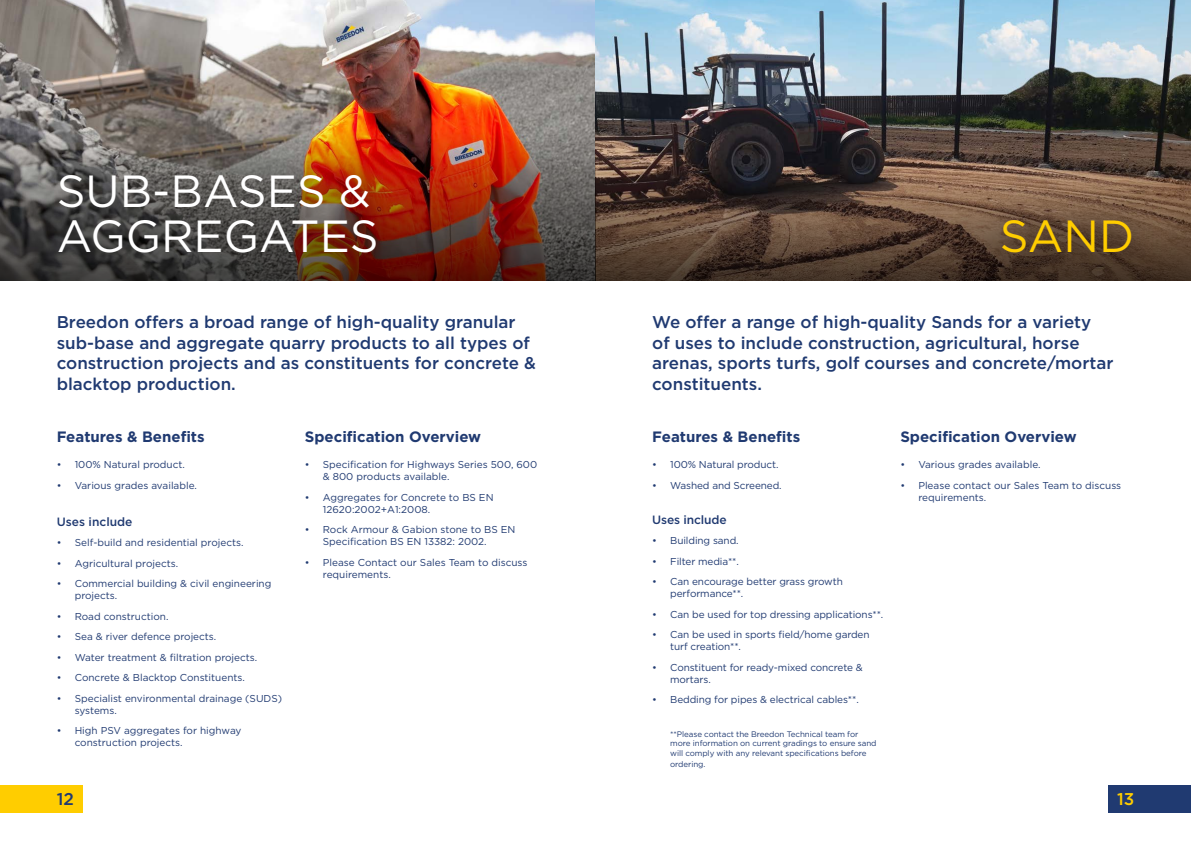
<style>
.page{position:relative;width:1191px;height:842px;background:#fff}
.page>*{position:absolute;margin:0;border:0;box-sizing:border-box;transform-origin:0 0}
.t1{font:45px/45px "Gotham";color:#fff}
.t2{font:45px "Gotham";color:#ffcd00}
.t3{font:500 17px/20.4px "Gotham";color:#203a71}
.t4{font:500 17px "Gotham";color:#ffcd00}
.t5{font:700 15px "Gotham";color:#203a71}
.t6{font:500 12px "Gotham";letter-spacing:-.005em;color:#203a71}
.t7{font:10px/12px "Gotham";color:#203a71}
.t8{font:8px/9.6px "Gotham";letter-spacing:-.01em;color:#203a71}
</style>
<div class="page">
<img style="left:0;top:0;width:1191px;height:99px">
<div style="left:0;top:785px;width:82px;height:27px;background:#ffcd00"></div>
<div style="left:1108px;top:785px;width:83px;height:27px;background:#203a71"></div>
<img style="left:0;top:57px;width:595px;height:224px">
<svg style="left:595px;top:99px;width:596px;height:182px;background:#4a3b32"></svg>
<div style="left:30px;top:144px;width:376px;height:140px;background:#000;opacity:.75"></div>
<div style="left:973px;top:190px;width:188px;height:93px;background:#000;opacity:.75"></div>
<h1 class="t1" style="left:57px;top:168px;width:323px">SUB-BASES &amp;<br>AGGREGATES</h1>
<h1 class="t2" style="left:999px;top:212px;width:136px">SAND</h1>
<h2 class="t3" style="left:57px;top:312px;width:481px">Breedon offers a broad range of high-quality granular sub-base and aggregate quarry products to all types of construction projects and as constituents for concrete &amp; blacktop production.</h2>
<h2 class="t3" style="left:652px;top:312px;width:463px">We offer a range of high-quality Sands for a variety<br>of uses to include construction, agricultural, horse arenas, sports turfs, golf courses and concrete/mortar constituents.</h2>
<h3 class="t5" style="left:57px;top:428px;width:149px">Features &amp; Benefits</h3>
<p class="t7" style="left:57px;top:458px;width:130px">• 100% Natural product.</p>
<p class="t7" style="left:57px;top:479px;width:142px">• Various grades available.</p>
<p class="t6" style="left:57px;top:515px;width:77px">Uses include</p>
<p class="t7" style="left:57px;top:537px;width:188px">• Self-build and residential projects.</p>
<p class="t7" style="left:57px;top:557px;width:123px">• Agricultural projects.</p>
<p class="t7" style="left:75px;top:578px;width:198px;text-indent:-18px">• Commercial building &amp; civil engineering projects.</p>
<p class="t7" style="left:57px;top:610px;width:113px">• Road construction.</p>
<p class="t7" style="left:57px;top:631px;width:161px">• Sea &amp; river defence projects.</p>
<p class="t7" style="left:57px;top:651px;width:202px">• Water treatment &amp; filtration projects.</p>
<p class="t7" style="left:57px;top:672px;width:190px">• Concrete &amp; Blacktop Constituents.</p>
<p class="t7" style="left:75px;top:692px;width:209px;text-indent:-18px">• Specialist environmental drainage (SUDS) systems.</p>
<p class="t7" style="left:75px;top:725px;width:168px;text-indent:-18px">• High PSV aggregates for highway construction projects.</p>
<h3 class="t5" style="left:305px;top:428px;width:178px">Specification Overview</h3>
<p class="t7" style="left:323px;top:458px;width:216px;text-indent:-18px">• Specification for Highways Series 500, 600 &amp; 800 products available.</p>
<p class="t7" style="left:323px;top:491px;width:172px;text-indent:-18px">• Aggregates for Concrete to BS EN<br>12620:2002+A1:2008.</p>
<p class="t7" style="left:323px;top:523px;width:194px;text-indent:-18px">• Rock Armour &amp; Gabion stone to BS EN<br>Specification BS EN 13382: 2002.</p>
<p class="t7" style="left:323px;top:556px;width:206px;text-indent:-18px">• Please Contact our Sales Team to discuss requirements.</p>
<h3 class="t5" style="left:652px;top:428px;width:149px">Features &amp; Benefits</h3>
<p class="t7" style="left:652px;top:458px;width:128px">• 100% Natural product.</p>
<p class="t7" style="left:652px;top:479px;width:131px">• Washed and Screened.</p>
<p class="t6" style="left:652px;top:512px;width:76px">Uses include</p>
<p class="t7" style="left:652px;top:534px;width:88px">• Building sand.</p>
<p class="t7" style="left:652px;top:555px;width:88px">• Filter media**.</p>
<p class="t7" style="left:670px;top:575px;width:174px;text-indent:-18px">• Can encourage better grass growth performance**.</p>
<p class="t7" style="left:652px;top:608px;width:233px">• Can be used for top dressing applications**.</p>
<p class="t7" style="left:670px;top:628px;width:201px;text-indent:-18px">• Can be used in sports field/home garden turf creation**.</p>
<p class="t7" style="left:670px;top:661px;width:194px;text-indent:-18px">• Constituent for ready-mixed concrete &amp; mortars.</p>
<p class="t7" style="left:652px;top:693px;width:208px">• Bedding for pipes &amp; electrical cables**.</p>
<p class="t8" style="left:670px;top:729px;width:208px">**Please contact the Breedon Technical team for more information on current gradings to ensure sand will comply with any relevant specifications before</p>
<p class="t8" style="left:670px;top:759px;width:37px">ordering.</p>
<h3 class="t5" style="left:900px;top:428px;width:178px">Specification Overview</h3>
<p class="t7" style="left:900px;top:458px;width:142px">• Various grades available.</p>
<p class="t7" style="left:918px;top:479px;width:204px;text-indent:-18px">• Please contact our Sales Team to discuss requirements.</p>
<h2 class="t3" style="left:57px;top:788px;width:19px">12</h2>
<h2 class="t4" style="left:1117px;top:789px;width:19px">13</h2>
</div>
